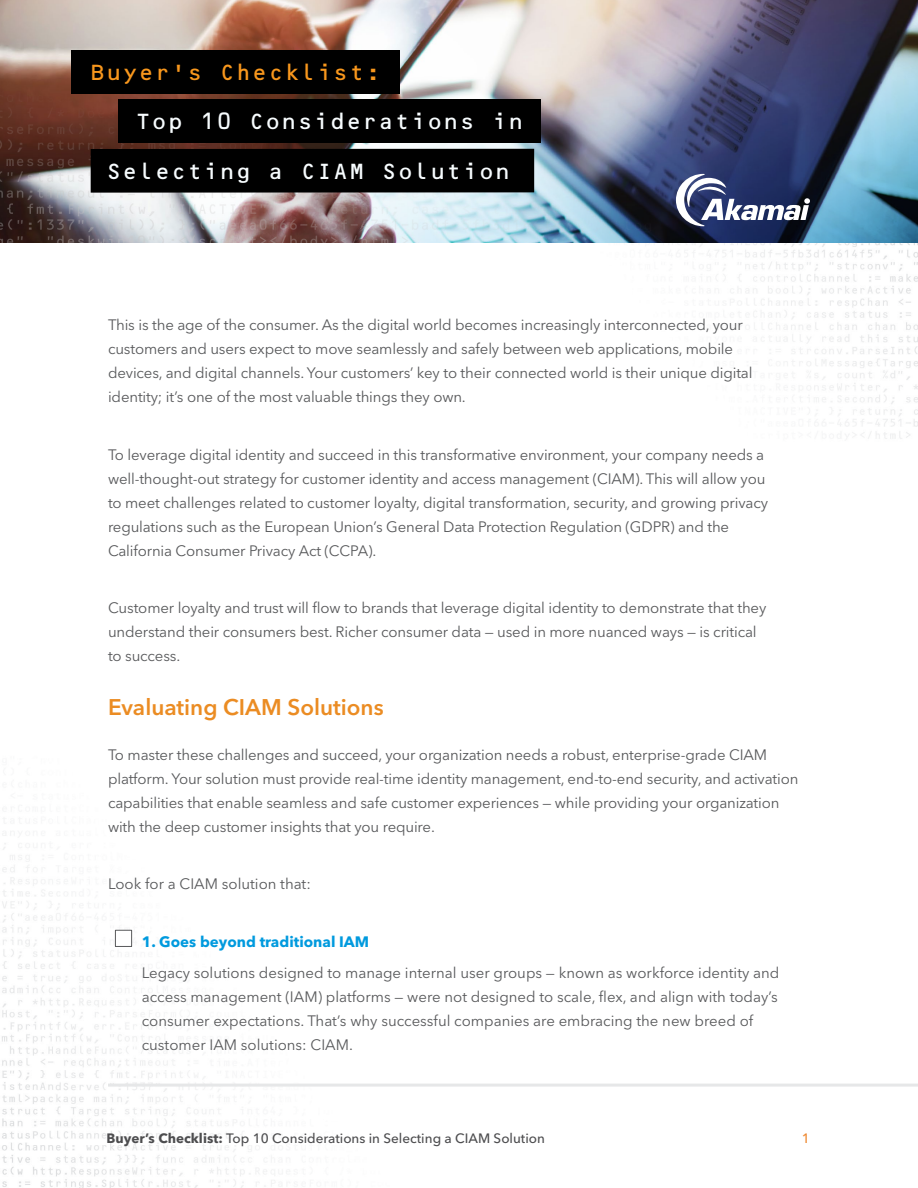
<style>
.page{position:relative;width:918px;height:1188px;background:#fff}
.page>*{position:absolute;margin:0;border:0;box-sizing:border-box;transform-origin:0 0}
.t1{font:22.5px "OCRB Std";color:#f7fcfe}
.Headline{font:600 22.5px "Avenir Next LT Pro";color:#eb8c23}
.t2{font:22.5px "OCRB Std";color:#f8971d}
.Body_Copy{font:15px/24px "Avenir Next LT Pro";letter-spacing:-.01em;color:#58595b}
.Checklist_Body{font:15px/24px "Avenir Next LT Pro";color:#58595b}
.Checklist_Header__1{font:700 15px "Avenir Next LT Pro";color:#009ade}
.t3{font:500 13.5px "Avenir Next LT Pro";color:#4d4d4f}
.t4{font:500 13.5px "Avenir Next LT Pro";color:#ee882f}
.s1{font-weight:700}
</style>
<div class="page">
<img style="left:2px;top:818px;width:458px;height:370px">
<img style="left:692px;top:243px;width:226px;height:196px">
<hr style="left:108px;top:1084px;width:810px;height:3px;background:#e6e7e8">
<img style="left:0;top:0;width:918px;height:243px">
<div style="left:91px;top:149px;width:443px;height:44px;background:#000"></div>
<div style="left:118px;top:99px;width:423px;height:44px;background:#000"></div>
<div style="left:71px;top:50px;width:329px;height:44px;background:#000"></div>
<div style="left:115px;top:930px;width:17px;height:17px;background:#fff;border:1px solid #58595b"></div>
<svg style="left:676px;top:174px;width:134px;height:52px"></svg>
<p class="t2" style="left:90px;top:60px;width:293px">Buyer’s Checklist:</p>
<p class="t1" style="left:135px;top:110px;width:390px">Top 10 Considerations in</p>
<p class="t1" style="left:106px;top:159px;width:407px">Selecting a CIAM Solution</p>
<p class="Body_Copy" style="left:108px;top:313px;width:646px">This is the age of the consumer. As the digital world becomes increasingly interconnected, your customers and users expect to move seamlessly and safely between web applications, mobile devices, and digital channels. Your customers’ key to their connected world is their unique digital identity; it’s one of the most valuable things they own.</p>
<p class="Body_Copy" style="left:108px;top:442px;width:662px">To leverage digital identity and succeed in this transformative environment, your company needs a well-thought-out strategy for customer identity and access management (CIAM). This will allow you to meet challenges related to customer loyalty, digital transformation, security, and growing privacy regulations such as the European Union’s General Data Protection Regulation (GDPR) and the California Consumer Privacy Act (CCPA).</p>
<p class="Body_Copy" style="left:108px;top:596px;width:660px">Customer loyalty and trust will flow to brands that leverage digital identity to demonstrate that they understand their consumers best. Richer consumer data — used in more nuanced ways — is critical to success.</p>
<p class="Headline" style="left:108px;top:694px;width:277px">Evaluating CIAM Solutions</p>
<p class="Body_Copy" style="left:108px;top:742px;width:692px">To master these challenges and succeed, your organization needs a robust, enterprise-grade CIAM platform. Your solution must provide real-time identity management, end-to-end security, and activation capabilities that enable seamless and safe customer experiences — while providing your organization with the deep customer insights that you require.</p>
<p class="Body_Copy" style="left:108px;top:872px;width:204px">Look for a CIAM solution that:</p>
<p class="Checklist_Header__1" style="left:142px;top:933px;width:229px">1. Goes beyond traditional IAM</p>
<p class="Checklist_Body" style="left:142px;top:961px;width:639px">Legacy solutions designed to manage internal user groups — known as workforce identity and access management (IAM) platforms — were not designed to scale, flex, and align with today’s consumer expectations. That’s why successful companies are embracing the new breed of customer IAM solutions: CIAM.</p>
<p class="t3" style="left:107px;top:1131px;width:440px"><span class="s1">Buyer’s Checklist:</span> Top 10 Considerations in Selecting a CIAM Solution</p>
<p class="t4" style="left:802px;top:1131px;width:10px">1</p>
</div>
